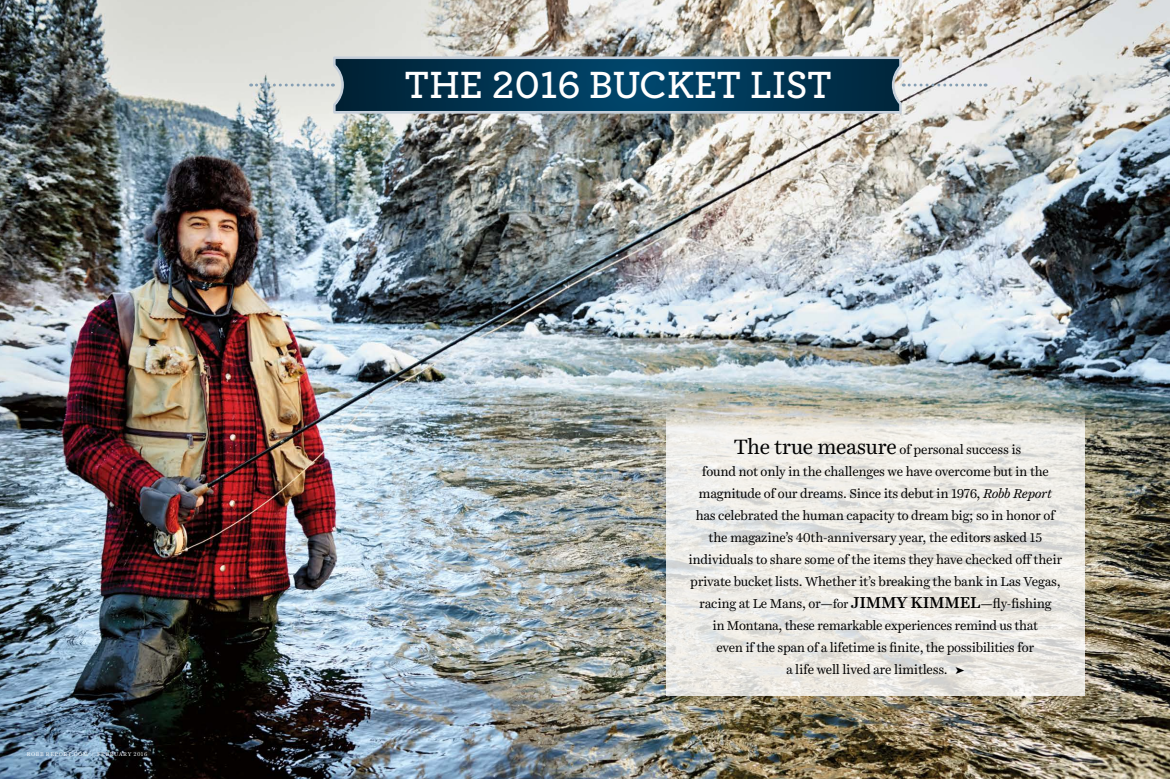
<style>
.page{position:relative;width:1170px;height:779px;background:#fff}
.page>*{position:absolute;margin:0;border:0;box-sizing:border-box;transform-origin:0 0}
.t1{font:600 39.7px "Archer";color:#fff}
.t2{font:13px/22px "Harriet Text";letter-spacing:-.02em;color:#000;text-align:center}
.t3{font:5.5px "Harriet Text";letter-spacing:.1em;color:#fff}
.s1{font-size:21px}
.s2{font-style:italic}
.s3{font-size:12px}
.s4{font-weight:500;font-size:16px}
</style>
<div class="page">
<img style="left:0;top:0;width:1170px;height:778px">
<svg style="left:666px;top:400px;width:419px;height:295px;background:#e7e5e0"></svg>
<svg style="left:251px;top:55px;width:735px;height:60px;background:#486c7f"></svg>
<p class="t3" style="left:27px;top:750px;width:122px">robb report.com | february 2016</p>
<h1 class="t1" style="left:405px;top:55px;width:426px">THE 2016 BUCKET LIST</h1>
<p class="t2" style="left:689px;top:438px;width:375px"><span class="s1">The true measure</span> of personal success is<br>found not only in the challenges we have overcome but in the magnitude of our dreams. Since its debut in 1976, <span class="s2">Robb Report </span>has celebrated the human capacity to dream big; so in honor of the magazine’s 40th-anniversary year, the editors asked 15 individuals to share some of the items they have checked off their private bucket lists. Whether it’s breaking the bank in Las Vegas, racing at Le Mans, or—<span class="s3">for</span> <span class="s4">JIMMY KIMMEL</span>—fly-fishing<br>in Montana, these remarkable experiences remind us that<br>even if the span of a lifetime is finite, the possibilities for<br>a life well lived are limitless. ➤</p>
</div>
